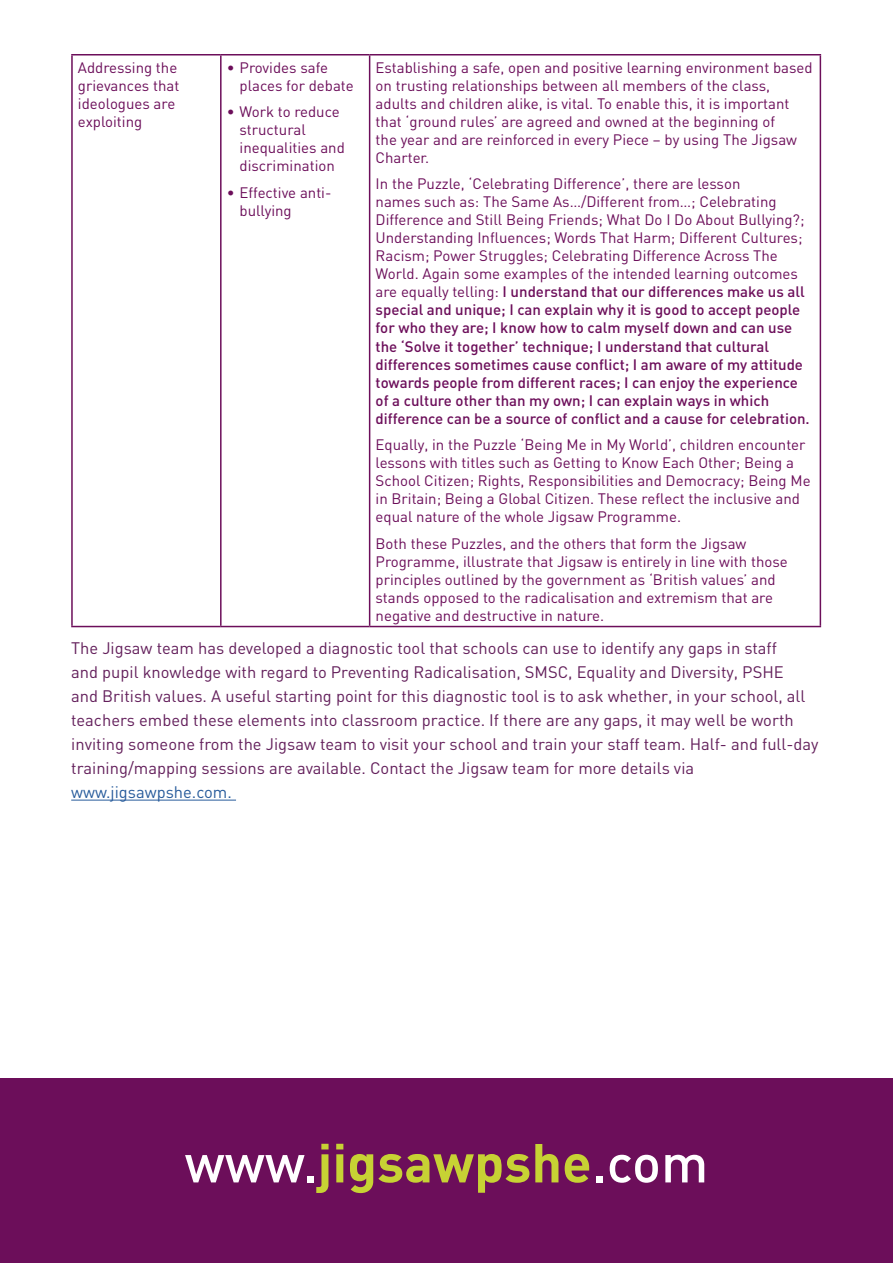
<style>
.page{position:relative;width:893px;height:1263px;background:#fff}
.page>*{position:absolute;margin:0;border:0;box-sizing:border-box;transform-origin:0 0}
.t1{font:700 54px "DIN";color:#c7d234}
.t2{font:16.5px/24px "DIN";color:#631f5b}
.t3{font:16.5px "DIN";color:#275b9b}
.t4{font:15px/18px "DIN";color:#6c0e5a}
.t5{font:500 15px/18px "DIN";color:#6c0e5a}
.s1{font-weight:400}
.s2{font-weight:500;color:#fff}
</style>
<div class="page">
<hr style="left:71px;top:800px;width:165px;height:1px;background:#275b9b">
<hr style="left:71px;top:54px;width:150px;height:2px;background:#6c0e5a">
<hr style="left:71px;top:55px;width:2px;height:571px;background:#6c0e5a">
<hr style="left:221px;top:54px;width:149px;height:2px;background:#6c0e5a">
<hr style="left:220px;top:55px;width:2px;height:571px;background:#6c0e5a">
<hr style="left:370px;top:54px;width:451px;height:2px;background:#6c0e5a">
<hr style="left:369px;top:55px;width:1px;height:571px;background:#6c0e5a">
<hr style="left:820px;top:55px;width:1px;height:571px;background:#6c0e5a">
<hr style="left:71px;top:626px;width:150px;height:1px;background:#6c0e5a">
<hr style="left:221px;top:626px;width:149px;height:1px;background:#6c0e5a">
<hr style="left:370px;top:626px;width:451px;height:1px;background:#6c0e5a">
<div style="left:0;top:1078px;width:893px;height:185px;background:#6c0e5a"></div>
<p class="t4" style="left:376px;top:58px;width:439px">Establishing a safe, open and positive learning environment based on trusting relationships between all members of the class, adults and children alike, is vital. To enable this, it is important that ‘ground rules’ are agreed and owned at the beginning of<br>the year and are reinforced in every Piece – by using The Jigsaw Charter.</p>
<p class="t5" style="left:376px;top:175px;width:436px"><span class="s1">In the Puzzle, ‘Celebrating Difference’, there are lesson<br>names such as: The Same As…/Different from…; Celebrating Difference and Still Being Friends; What Do I Do About Bullying?; Understanding Influences; Words That Harm; Different Cultures; Racism; Power Struggles; Celebrating Difference Across The World. Again some examples of the intended learning outcomes are equally telling:</span> I understand that our differences make us all special and unique; I can explain why it is good to accept people for who they are; I know how to calm myself down and can use the ‘Solve it together’ technique; I understand that cultural differences sometimes cause conflict; I am aware of my attitude towards people from different races; I can enjoy the experience of a culture other than my own; I can explain ways in which difference can be a source of conflict and a cause for celebration.</p>
<p class="t4" style="left:376px;top:435px;width:437px">Equally, in the Puzzle ‘Being Me in My World’, children encounter lessons with titles such as Getting to Know Each Other; Being a School Citizen; Rights, Responsibilities and Democracy; Being Me in Britain; Being a Global Citizen. These reflect the inclusive and equal nature of the whole Jigsaw Programme.</p>
<p class="t4" style="left:376px;top:534px;width:414px">Both these Puzzles, and the others that form the Jigsaw Programme, illustrate that Jigsaw is entirely in line with those principles outlined by the government as ‘British values’ and stands opposed to the radicalisation and extremism that are negative and destructive in nature.</p>
<p class="t2" style="left:71px;top:635px;width:749px">The Jigsaw team has developed a diagnostic tool that schools can use to identify any gaps in staff<br>and pupil knowledge with regard to Preventing Radicalisation, SMSC, Equality and Diversity, PSHE<br>and British values. A useful starting point for this diagnostic tool is to ask whether, in your school, all teachers embed these elements into classroom practice. If there are any gaps, it may well be worth inviting someone from the Jigsaw team to visit your school and train your staff team. Half- and full-day training/mapping sessions are available. Contact the Jigsaw team for more details via</p>
<p class="t3" style="left:71px;top:782px;width:162px">www.jigsawpshe.com.</p>
<p class="t4" style="left:78px;top:58px;width:103px">Addressing the grievances that ideologues are exploiting</p>
<p class="t4" style="left:240px;top:58px;width:116px;text-indent:-13px">• Provides safe places for debate</p>
<p class="t4" style="left:240px;top:103px;width:107px;text-indent:-13px">• Work to reduce structural inequalities and discrimination</p>
<p class="t4" style="left:240px;top:183px;width:93px;text-indent:-13px">• Effective anti&shy;bullying</p>
<h1 class="t1" style="left:185px;top:1127px;width:525px"><span class="s2">www.</span>jigsawpshe<span class="s2">.com</span></h1>
</div>
